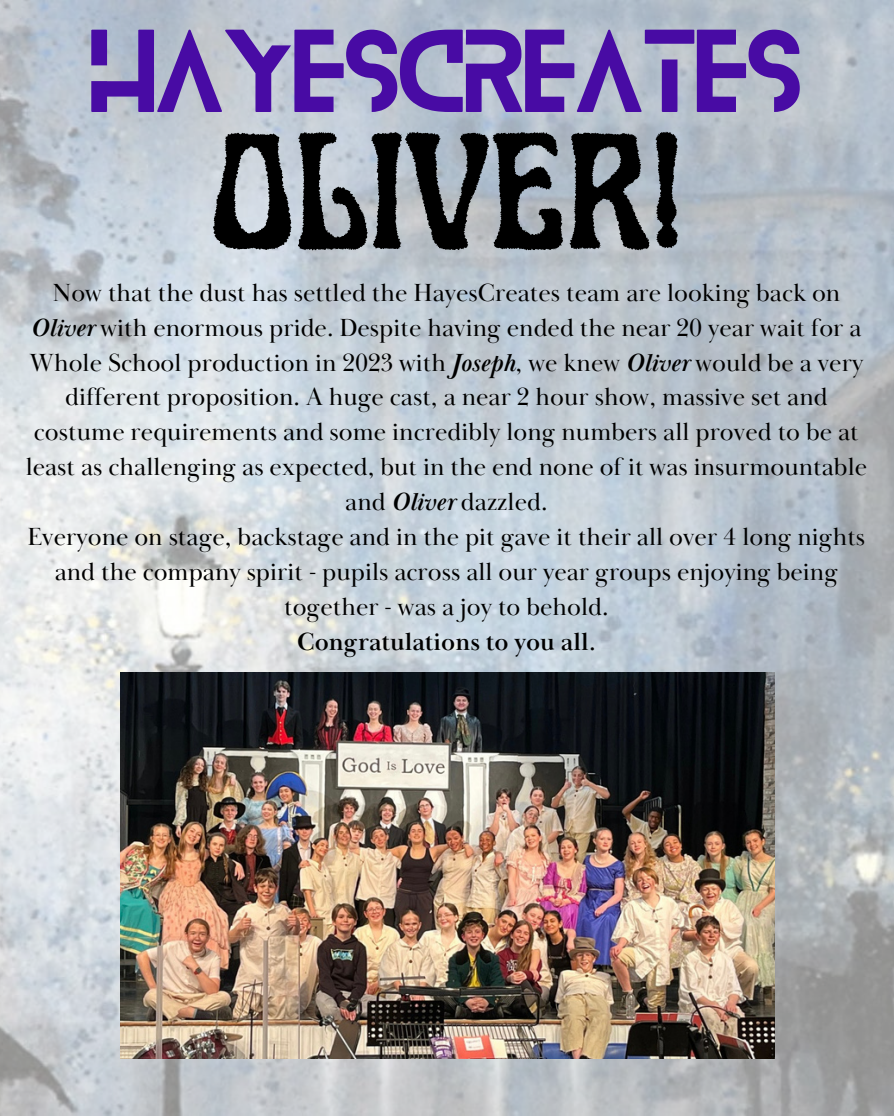
<style>
.page{position:relative;width:894px;height:1116px;background:#fff}
.page>*{position:absolute;margin:0;border:0;box-sizing:border-box;transform-origin:0 0}
.t1{font:166.5px "Art Nuvo Ultra Rough";color:#000}
.t2{font:102.9px "Blanka";color:#480ba4}
.t3{font:25.5px/34.8px "Baskerville Display PT";color:#000;text-align:center}
.t4{font:700 25.5px "Baskerville Display PT";color:#000}
.s1{font-weight:700;font-style:italic}
</style>
<div class="page">
<img style="left:0;top:0;width:893px;height:1116px">
<img style="left:121px;top:672px;width:653px;height:386px">
<h2 class="t2" style="left:91px;top:-1px;width:712px">HAYESCREATES</h2>
<h1 class="t1" style="left:210px;top:124px;width:474px">OLIVER!</h1>
<p class="t3" style="left:26px;top:276px;width:842px">Now that the dust has settled the HayesCreates team are looking back on <span class="s1">Oliver</span> with enormous pride. Despite having ended the near 20 year wait for a Whole School production in 2023 with <span class="s1">Joseph</span>, we knew <span class="s1">Oliver</span> would be a very different proposition. A huge cast, a near 2 hour show, massive set and costume requirements and some incredibly long numbers all proved to be at least as challenging as expected, but in the end none of it was insurmountable and <span class="s1">Oliver</span> dazzled.<br>Everyone on stage, backstage and in the pit gave it their all over 4 long nights and the company spirit - pupils across all our year groups enjoying being together - was a joy to behold.</p>
<p class="t4" style="left:297px;top:626px;width:300px">Congratulations to you all.</p>
</div>
